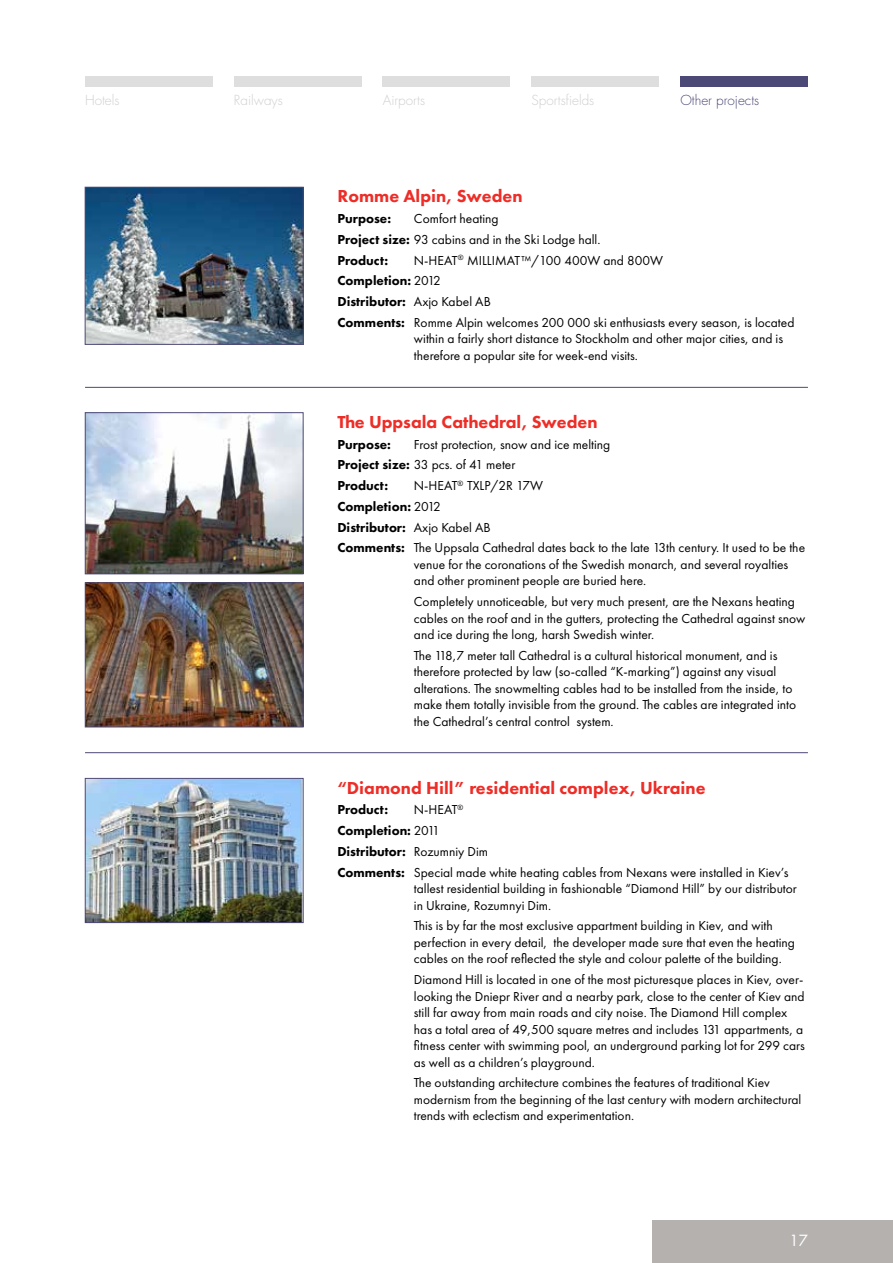
<style>
.page{position:relative;width:893px;height:1263px;background:#fff}
.page>*{position:absolute;margin:0;border:0;box-sizing:border-box;transform-origin:0 0}
.t1{font:18px "Futura PT Heavy";color:#ee2d27}
.t2{font:15px "Futura Std";color:#fff}
.t3{font:13.5px/16.5px "Futura PT Book";color:#000}
.t4{font:13.5px/20.7px "Futura PT Heavy";color:#000}
.t5{font:300 13.5px "Futura Std";color:#cfcfcf}
.t6{font:300 13.5px "Futura Std";color:#4d4977}
.s1{font-family:"Futura PT Heavy"}
.s2{font-family:"Futura PT Book"}
</style>
<div class="page">
<div style="left:653px;top:1220px;width:240px;height:43px;background:#b4b1af"></div>
<img style="left:87px;top:189px;width:214px;height:153px">
<div style="left:85px;top:187px;width:218px;height:157px;border:1px solid #4d4977"></div>
<hr style="left:85px;top:387px;width:723px;height:1px;background:#4d4977">
<hr style="left:85px;top:752px;width:723px;height:1px;background:#4d4977">
<img style="left:87px;top:585px;width:214px;height:140px">
<div style="left:85px;top:583px;width:218px;height:144px;border:1px solid #4d4977"></div>
<img style="left:87px;top:414px;width:214px;height:158px">
<div style="left:85px;top:412px;width:218px;height:162px;border:1px solid #4d4977"></div>
<img style="left:87px;top:780px;width:214px;height:141px">
<div style="left:85px;top:778px;width:218px;height:145px;border:1px solid #4d4977"></div>
<div style="left:85px;top:77px;width:128px;height:10px;background:#dfdede"></div>
<div style="left:234px;top:77px;width:127px;height:10px;background:#dfdede"></div>
<div style="left:383px;top:77px;width:127px;height:10px;background:#dfdede"></div>
<div style="left:531px;top:77px;width:128px;height:10px;background:#dfdede"></div>
<div style="left:680px;top:77px;width:128px;height:10px;background:#4d4977"></div>
<p class="t5" style="left:85px;top:92px;width:36px">Hotels</p>
<p class="t5" style="left:234px;top:92px;width:50px">Railways</p>
<p class="t5" style="left:383px;top:92px;width:44px">Airports</p>
<p class="t5" style="left:532px;top:92px;width:64px">Sportsfields</p>
<p class="t6" style="left:680px;top:92px;width:80px">Other projects</p>
<h1 class="t1" style="left:337px;top:185px;width:187px">Romme Alpin, Sweden</h1>
<p class="t4" style="left:337px;top:208px;width:55px">Purpose:</p>
<p class="t3" style="left:337px;top:208px;width:265px;line-height:20.7px;text-indent:77px">Comfort heating<br><span class="s1">Project size:</span> 93 cabins and in the Ski Lodge hall.</p>
<p class="t4" style="left:337px;top:249px;width:52px">Product:</p>
<p class="t3" style="left:414px;top:252px;width:251px">N-HEAT<sup>®</sup> MILLIMAT™/100 400W and 800W</p>
<p class="t4" style="left:337px;top:270px;width:155px">Completion: <span class="s2">2012<br></span>Distributor: <span class="s2">Axjo Kabel AB</span></p>
<p class="t3" style="left:414px;top:314px;width:382px;text-indent:-77px"><span class="s1">Comments:</span> Romme Alpin welcomes 200 000 ski enthusiasts every season, is located within a fairly short distance to Stockholm and other major cities, and is therefore a popular site for week-end visits.</p>
<h1 class="t1" style="left:337px;top:410px;width:262px">The Uppsala Cathedral, Sweden</h1>
<p class="t4" style="left:337px;top:433px;width:55px">Purpose:</p>
<p class="t3" style="left:337px;top:434px;width:275px;line-height:20.7px;text-indent:77px">Frost protection, snow and ice melting<br><span class="s1">Project size:</span> 33 pcs. of 41 meter</p>
<p class="t4" style="left:337px;top:475px;width:52px">Product:</p>
<p class="t3" style="left:414px;top:477px;width:131px">N-HEAT<sup>®</sup> TXLP/2R 17W</p>
<p class="t4" style="left:337px;top:496px;width:155px">Completion: <span class="s2">2012<br></span>Distributor: <span class="s2">Axjo Kabel AB</span></p>
<p class="t3" style="left:414px;top:539px;width:393px;text-indent:-77px"><span class="s1">Comments:</span> The Uppsala Cathedral dates back to the late 13th century. It used to be the venue for the coronations of the Swedish monarch, and several royalties and other prominent people are buried here.</p>
<p class="t3" style="left:414px;top:593px;width:393px">Completely unnoticeable, but very much present, are the Nexans heating cables on the roof and in the gutters, protecting the Cathedral against snow and ice during the long, harsh Swedish winter.</p>
<p class="t3" style="left:414px;top:647px;width:384px">The 118,7 meter tall Cathedral is a cultural historical monument, and is therefore protected by law (so-called “K-marking”) against any visual alterations. The snowmelting cables had to be installed from the inside, to make them totally invisible from the ground. The cables are integrated into the Cathedral’s central control system.</p>
<h1 class="t1" style="left:337px;top:776px;width:370px">“Diamond Hill” residential complex, Ukraine</h1>
<p class="t4" style="left:337px;top:799px;width:52px">Product:</p>
<p class="t3" style="left:414px;top:801px;width:51px">N-HEAT<sup>®</sup></p>
<p class="t4" style="left:337px;top:820px;width:152px">Completion: <span class="s2">2011<br></span>Distributor: <span class="s2">Rozumniy Dim</span></p>
<p class="t3" style="left:414px;top:864px;width:385px;text-indent:-77px"><span class="s1">Comments:</span> Special made white heating cables from Nexans were installed in Kiev’s tallest residential building in fashionable “Diamond Hill” by our distributor in Ukraine, Rozumnyi Dim.</p>
<p class="t3" style="left:414px;top:917px;width:383px">This is by far the most exclusive appartment building in Kiev, and with perfection in every detail, the developer made sure that even the heating cables on the roof reflected the style and colour palette of the building.</p>
<p class="t3" style="left:414px;top:971px;width:392px">Diamond Hill is located in one of the most picturesque places in Kiev, over&shy;looking the Dniepr River and a nearby park, close to the center of Kiev and still far away from main roads and city noise. The Diamond Hill complex has a total area of 49,500 square metres and includes 131 appartments, a fitness center with swimming pool, an underground parking lot for 299 cars as well as a children’s playground.</p>
<p class="t3" style="left:414px;top:1074px;width:389px">The outstanding architecture combines the features of traditional Kiev modernism from the beginning of the last century with modern architectural trends with eclectism and experimentation.</p>
<p class="t2" style="left:789px;top:1230px;width:20px">17</p>
</div>
